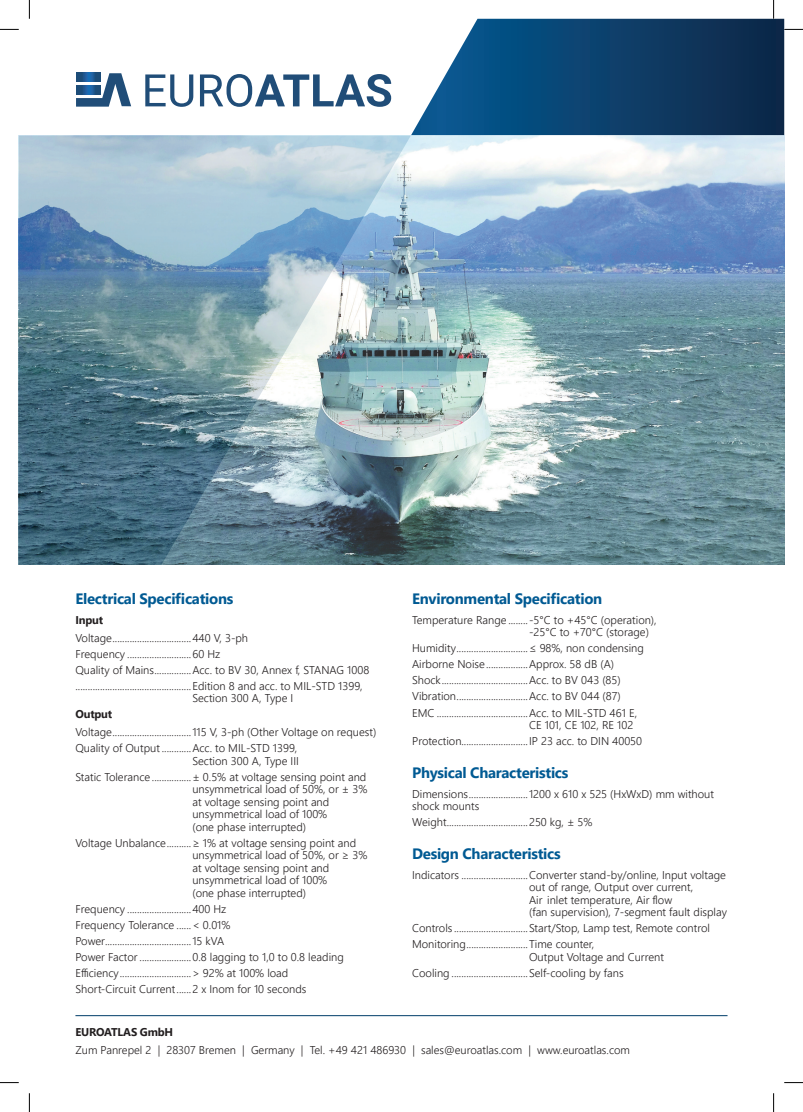
<style>
.page{position:relative;width:803px;height:1112px;background:#fff}
.page>*{position:absolute;margin:0;border:0;box-sizing:border-box;transform-origin:0 0}
.Head_2{font:700 15px "Segoe UI";letter-spacing:-.02em;color:#005a93}
.Head_2_break{font:700 15px "Segoe UI";letter-spacing:-.02em;color:#005a93}
.Data{font:300 11.25px/12.5px "Segoe UI";color:#231f20}
.Data_sub{font:700 11.25px "Segoe UI";letter-spacing:-.02em;color:#231f20}
</style>
<div class="page">
<hr style="left:75px;top:1014px;width:652px;height:1px;background:#003d69">
<svg style="left:19px;top:19px;width:765px;height:117px"></svg>
<svg style="left:76px;top:73px;width:55px;height:34px"></svg>
<svg style="left:145px;top:74px;width:48px;height:33px"></svg>
<svg style="left:200px;top:74px;width:191px;height:33px"></svg>
<img style="left:19px;top:136px;width:765px;height:428px">
<svg style="left:0;top:29px;width:19px;height:1px"></svg>
<svg style="left:784px;top:29px;width:19px;height:1px"></svg>
<svg style="left:0;top:1082px;width:19px;height:1px"></svg>
<svg style="left:784px;top:1082px;width:19px;height:1px"></svg>
<svg style="left:29px;top:0;width:1px;height:19px"></svg>
<svg style="left:29px;top:1093px;width:1px;height:18px"></svg>
<svg style="left:773px;top:0;width:1px;height:19px"></svg>
<svg style="left:773px;top:1093px;width:1px;height:18px"></svg>
<p class="Head_2_break" style="left:75px;top:584px;width:159px">Electrical Specifications</p>
<p class="Data_sub" style="left:75px;top:609px;width:29px">Input</p>
<p class="Data" style="left:75px;top:630px;width:174px">Voltage................................440 V, 3-ph</p>
<p class="Data" style="left:75px;top:646px;width:146px">Frequency ..........................60 Hz</p>
<p class="Data" style="left:75px;top:662px;width:295px">Quality of Mains...............Acc. to BV 30, Annex f, STANAG 1008</p>
<p class="Data" style="left:192px;top:678px;width:172px;text-indent:-117px">...............................................Edition 8 and acc. to MIL-STD 1399,<br>Section 300 A, Type I</p>
<p class="Data_sub" style="left:75px;top:703px;width:38px">Output</p>
<p class="Data" style="left:75px;top:724px;width:302px">Voltage................................115 V, 3-ph (Other Voltage on request)</p>
<p class="Data" style="left:75px;top:740px;width:225px;text-align:right">Quality of Output ............Acc. to MIL-STD 1399,<br>Section 300 A, Type III</p>
<p class="Data" style="left:192px;top:769px;width:177px;text-indent:-117px">Static Tolerance ................± 0.5% at voltage sensing point and unsymmetrical load of 50%, or ± 3% at voltage sensing point and unsymmetrical load of 100%<br>(one phase interrupted)</p>
<p class="Data" style="left:192px;top:835px;width:177px;text-indent:-117px">Voltage Unbalance..........≥ 1% at voltage sensing point and unsymmetrical load of 50%, or ≥ 3% at voltage sensing point and unsymmetrical load of 100%<br>(one phase interrupted)</p>
<p class="Data" style="left:75px;top:901px;width:152px">Frequency ..........................400 Hz</p>
<p class="Data" style="left:75px;top:917px;width:157px">Frequency Tolerance ......&lt; 0.01%</p>
<p class="Data" style="left:75px;top:933px;width:150px">Power...................................15 kVA</p>
<p class="Data" style="left:75px;top:949px;width:270px">Power Factor .....................0.8 lagging to 1,0 to 0.8 leading</p>
<p class="Data" style="left:75px;top:965px;width:214px">Efficiency.............................&gt; 92% at 100% load</p>
<p class="Data" style="left:75px;top:981px;width:232px">Short-Circuit Current......2 x Inom for 10 seconds</p>
<p class="Head_2" style="left:412px;top:584px;width:192px">Environmental Specification</p>
<p class="Data" style="left:529px;top:612px;width:129px;text-indent:-117px">Temperature Range ........-5°C to +45°C (operation), -25°C to +70°C (storage)</p>
<p class="Data" style="left:412px;top:640px;width:233px">Humidity.............................≤ 98%, non condensing</p>
<p class="Data" style="left:412px;top:657px;width:203px">Airborne Noise.................Approx. 58 dB (A)</p>
<p class="Data" style="left:412px;top:673px;width:210px">Shock...................................Acc. to BV 043 (85)</p>
<p class="Data" style="left:412px;top:689px;width:210px">Vibration.............................Acc. to BV 044 (87)</p>
<p class="Data" style="left:529px;top:705px;width:110px;text-indent:-117px">EMC .....................................Acc. to MIL-STD 461 E,<br>CE 101, CE 102, RE 102</p>
<p class="Data" style="left:412px;top:733px;width:232px">Protection...........................IP 23 acc. to DIN 40050</p>
<p class="Head_2" style="left:412px;top:758px;width:158px">Physical Characteristics</p>
<p class="Data" style="left:412px;top:786px;width:303px">Dimensions........................1200 x 610 x 525 (HxWxD) mm without shock mounts</p>
<p class="Data" style="left:412px;top:814px;width:182px">Weight.................................250 kg, ± 5%</p>
<p class="Head_2" style="left:412px;top:839px;width:150px">Design Characteristics</p>
<p class="Data" style="left:529px;top:867px;width:199px;text-indent:-117px">Indicators ...........................Converter stand-by/online, Input voltage out of range, Output over current,<br>Air inlet temperature, Air flow<br>(fan supervision), 7-segment fault display</p>
<p class="Data" style="left:412px;top:920px;width:299px">Controls ..............................Start/Stop, Lamp test, Remote control</p>
<p class="Data" style="left:529px;top:936px;width:136px;text-indent:-117px">Monitoring.........................Time counter,<br>Output Voltage and Current</p>
<p class="Data" style="left:412px;top:965px;width:213px">Cooling ...............................Self-cooling by fans</p>
<p class="Data_sub" style="left:75px;top:1021px;width:99px">EUROATLAS GmbH</p>
<p class="Data" style="left:75px;top:1042px;width:556px">Zum Panrepel 2 | 28307 Bremen | Germany | Tel. +49 421 486930 | sales@euroatlas.com | www.euroatlas.com</p>
</div>
